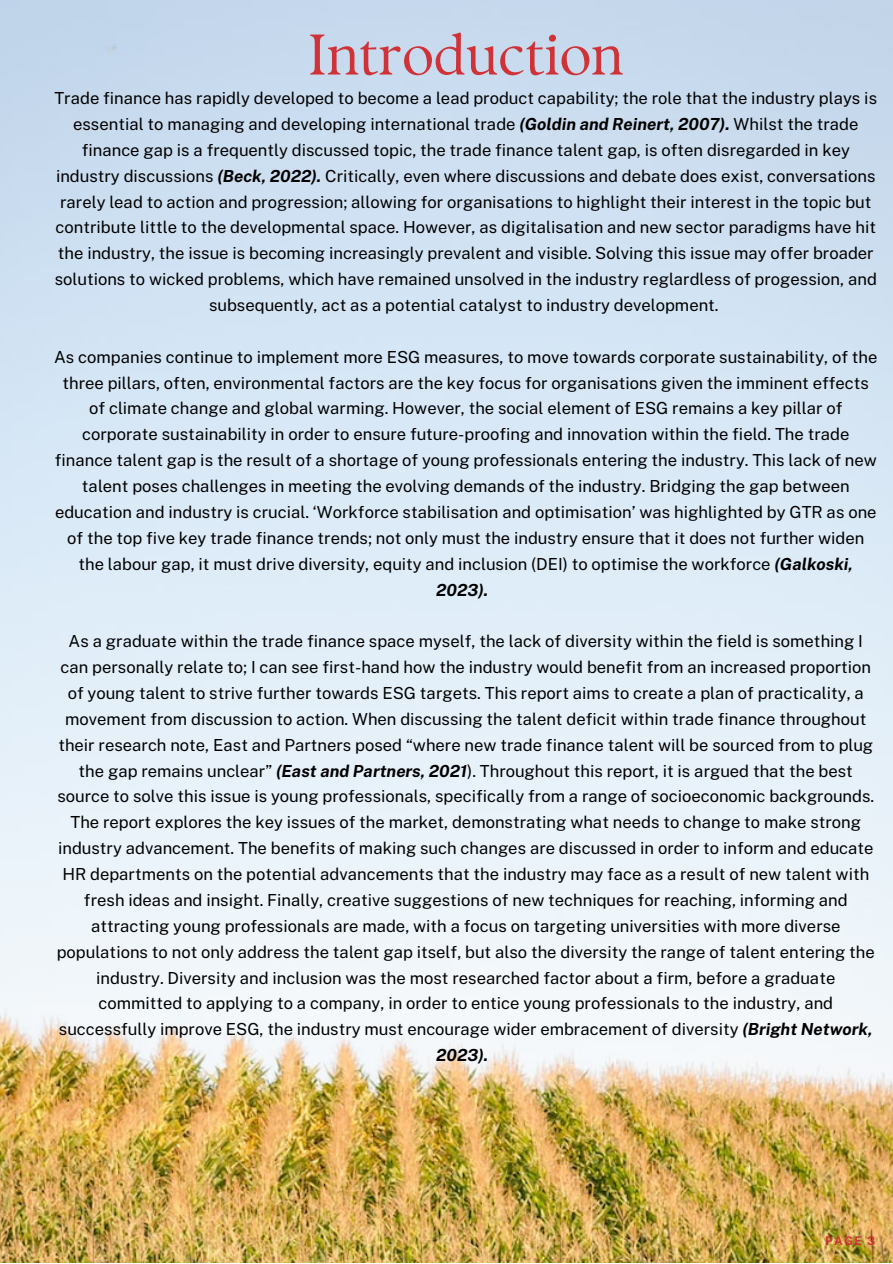
<style>
.page{position:relative;width:893px;height:1264px;background:#fff}
.page>*{position:absolute;margin:0;border:0;box-sizing:border-box;transform-origin:0 0}
.t1{font:57.3px "TY Serif D";color:#cf3338}
.t2{font:16.65px/25.8px "Public Sans";color:#000;text-align:center}
.t3{font:700 12px "Public Sans";color:#cf3338}
.s1{font-weight:700;font-style:italic}
</style>
<div class="page">
<img style="left:0;top:0;width:892px;height:1262px">
<p class="t1" style="left:308px;top:20px;width:317px">Introduction</p>
<p class="t2" style="left:54px;top:85px;width:824px">Trade finance has rapidly developed to become a lead product capability; the role that the industry plays is essential to managing and developing international trade <span class="s1">(Goldin and Reinert, 2007).</span> Whilst the trade finance gap is a frequently discussed topic, the trade finance talent gap, is often disregarded in key industry discussions <span class="s1">(Beck, 2022).</span> Critically, even where discussions and debate does exist, conversations rarely lead to action and progression; allowing for organisations to highlight their interest in the topic but contribute little to the developmental space. However, as digitalisation and new sector paradigms have hit the industry, the issue is becoming increasingly prevalent and visible. Solving this issue may offer broader solutions to wicked problems, which have remained unsolved in the industry reglardless of progession, and subsequently, act as a potential catalyst to industry development.</p>
<p class="t2" style="left:54px;top:344px;width:824px">As companies continue to implement more ESG measures, to move towards corporate sustainability, of the three pillars, often, environmental factors are the key focus for organisations given the imminent effects of climate change and global warming. However, the social element of ESG remains a key pillar of corporate sustainability in order to ensure future-proofing and innovation within the field. The trade finance talent gap is the result of a shortage of young professionals entering the industry. This lack of new talent poses challenges in meeting the evolving demands of the industry. Bridging the gap between education and industry is crucial. ‘Workforce stabilisation and optimisation’ was highlighted by GTR as one of the top five key trade finance trends; not only must the industry ensure that it does not further widen the labour gap, it must drive diversity, equity and inclusion (DEI) to optimise the workforce <span class="s1">(Galkoski, 2023).</span></p>
<p class="t2" style="left:57px;top:628px;width:819px">As a graduate within the trade finance space myself, the lack of diversity within the field is something I can personally relate to; I can see first-hand how the industry would benefit from an increased proportion of young talent to strive further towards ESG targets. This report aims to create a plan of practicality, a movement from discussion to action. When discussing the talent deficit within trade finance throughout their research note, East and Partners posed “where new trade finance talent will be sourced from to plug the gap remains unclear” <span class="s1">(East and Partners, 2021</span>). Throughout this report, it is argued that the best source to solve this issue is young professionals, specifically from a range of socioeconomic backgrounds.<br>The report explores the key issues of the market, demonstrating what needs to change to make strong industry advancement. The benefits of making such changes are discussed in order to inform and educate HR departments on the potential advancements that the industry may face as a result of new talent with fresh ideas and insight. Finally, creative suggestions of new techniques for reaching, informing and attracting young professionals are made, with a focus on targeting universities with more diverse populations to not only address the talent gap itself, but also the diversity the range of talent entering the industry. Diversity and inclusion was the most researched factor about a firm, before a graduate committed to applying to a company, in order to entice young professionals to the industry, and successfully improve ESG, the industry must encourage wider embracement of diversity <span class="s1">(Bright Network, 2023).</span></p>
<p class="t3" style="left:825px;top:1233px;width:51px">PAGE 3</p>
</div>
